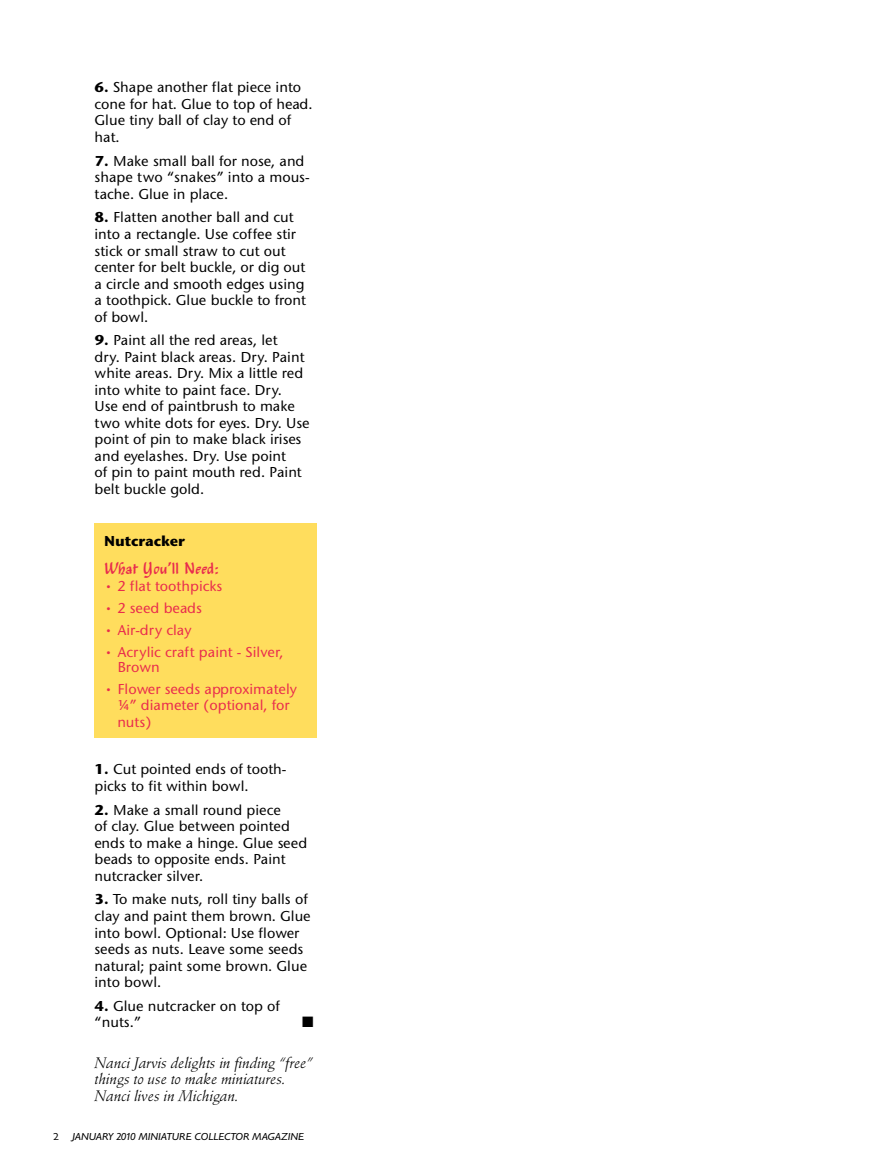
<style>
.page{position:relative;width:878px;height:1175px;background:#fff}
.page>*{position:absolute;margin:0;border:0;box-sizing:border-box;transform-origin:0 0}
.t1{font:18px "Shamrock DTC";color:#e92c4d}
.t2{font:15px/16.5px "Stone Sans Medium DTC";color:#000}
.t3{font:15px/16.2px "Stone Sans Medium DTC";color:#e92c4d}
.t4{font:italic 15px/16.5px "Stempel Schneidler";color:#000}
.t5{font:15px "Stone Sans Bold DTC";color:#000}
.t6{font:15px "Zapf Dingbats";color:#000}
.t7{font:10.5px "Classical Sans Reg Ita DTC";color:#000;scale:1.1 1}
.s1{font-family:"Stone Sans Bold DTC"}
</style>
<div class="page">
<div style="left:94px;top:523px;width:223px;height:214px;background:#ffdd5d"></div>
<p class="t2" style="left:94px;top:79px;width:219px"><span class="s1">6.</span> Shape another flat piece into cone for hat. Glue to top of head.<br>Glue tiny ball of clay to end of hat.</p>
<p class="t2" style="left:94px;top:152px;width:217px"><span class="s1">7.</span> Make small ball for nose, and shape two “snakes” into a mous&shy;tache. Glue in place.</p>
<p class="t2" style="left:94px;top:209px;width:213px"><span class="s1">8.</span> Flatten another ball and cut into a rectangle. Use coffee stir stick or small straw to cut out center for belt buckle, or dig out a circle and smooth edges using a toothpick. Glue buckle to front of bowl.</p>
<p class="t2" style="left:94px;top:332px;width:216px"><span class="s1">9.</span> Paint all the red areas, let<br>dry. Paint black areas. Dry. Paint white areas. Dry. Mix a little red into white to paint face. Dry.<br>Use end of paintbrush to make two white dots for eyes. Dry. Use point of pin to make black irises and eyelashes. Dry. Use point<br>of pin to paint mouth red. Paint belt buckle gold.</p>
<p class="t5" style="left:104px;top:532px;width:82px">Nutcracker</p>
<p class="t1" style="left:104px;top:559px;width:116px">What You’ll Need:</p>
<p class="t3" style="left:104px;top:578px;width:120px">• 2 flat toothpicks</p>
<p class="t3" style="left:104px;top:599px;width:99px">• 2 seed beads</p>
<p class="t3" style="left:104px;top:621px;width:89px">• Air-dry clay</p>
<p class="t3" style="left:117px;top:643px;width:168px;line-height:15.8px;text-indent:-13px">• Acrylic craft paint - Silver,<br>Brown</p>
<p class="t3" style="left:117px;top:681px;width:181px;text-indent:-13px">• Flower seeds approximately ¼” diameter (optional, for nuts)</p>
<p class="t2" style="left:94px;top:761px;width:193px"><span class="s1">1.</span> Cut pointed ends of tooth&shy;picks to fit within bowl.</p>
<p class="t2" style="left:94px;top:801px;width:214px"><span class="s1">2.</span> Make a small round piece<br>of clay. Glue between pointed ends to make a hinge. Glue seed beads to opposite ends. Paint nutcracker silver.</p>
<p class="t2" style="left:94px;top:891px;width:218px"><span class="s1">3.</span> To make nuts, roll tiny balls of clay and paint them brown. Glue into bowl. Optional: Use flower seeds as nuts. Leave some seeds natural; paint some brown. Glue into bowl.</p>
<p class="t2" style="left:94px;top:997px;width:187px"><span class="s1">4.</span> Glue nutcracker on top of “nuts.”</p>
<p class="t6" style="left:302px;top:1015px;width:13px">■</p>
<p class="t4" style="left:94px;top:1054px;width:219px">Nanci Jarvis delights in finding “free” things to use to make miniatures.<br>Nanci lives in Michigan.</p>
<p class="t7" style="left:72px;top:1130px;width:10px">JANUAR</p>
<p class="t7" style="left:108px;top:1130px;width:180px">Y 2010 MINIATURE COLLECTOR MAGAZINE</p>
</div>
